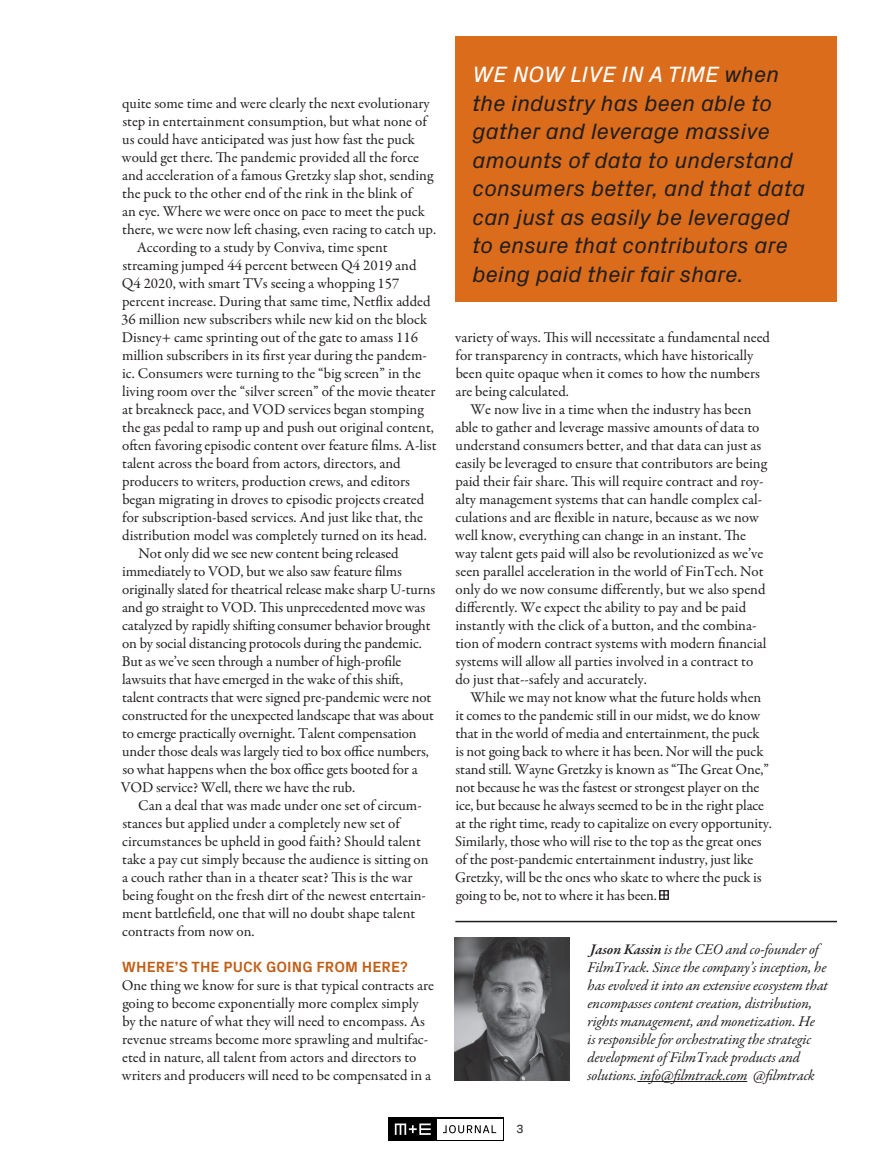
<style>
.page{position:relative;width:891px;height:1161px;background:#fff}
.page>*{position:absolute;margin:0;border:0;box-sizing:border-box;transform-origin:0 0}
.t1{font:italic 22.5px/28.5px "Px Grotesk";color:#231f20}
.t2{font:15px/18px "Garamond Premr Pro";color:#231f20}
.t3{font:italic 15px/18px "Garamond Premr Pro";letter-spacing:-.01em;color:#231f20}
.t4{font:700 15px "Px Grotesk";letter-spacing:.005em;color:#c15e16}
.t5{font:12px "Px Grotesk";color:#231f20}
.s1{color:#fff}
.s2{font-weight:600}
</style>
<div class="page">
<svg style="left:389px;top:1117px;width:115px;height:24px"></svg>
<div style="left:437px;top:1119px;width:65px;height:20px;background:#fff"></div>
<svg style="left:443px;top:1125px;width:53px;height:8px"></svg>
<svg style="left:395px;top:1124px;width:36px;height:11px"></svg>
<div style="left:455px;top:36px;width:381px;height:266px;background:#db6c1b"></div>
<hr style="left:637px;top:1081px;width:110px;height:1px;background:#231f20">
<svg style="left:660px;top:891px;width:9px;height:9px"></svg>
<hr style="left:455px;top:921px;width:382px;height:1px;background:#231f20">
<img style="left:455px;top:937px;width:114px;height:144px">
<p class="t2" style="left:122px;top:95px;width:316px">quite some time and were clearly the next evolutionary step in entertainment consumption, but what none of us could have anticipated was just how fast the puck would get there. The pandemic provided all the force and acceleration of a famous Gretzky slap shot, sending the puck to the other end of the rink in the blink of<br>an eye. Where we were once on pace to meet the puck there, we were now left chasing, even racing to catch up.</p>
<p class="t2" style="left:121px;top:239px;width:317px;text-indent:16px">According to a study by Conviva, time spent streaming jumped 44 percent between Q4 2019 and Q4 2020, with smart TVs seeing a whopping 157 percent increase. During that same time, Netflix added 36 million new subscribers while new kid on the block Disney+ came sprinting out of the gate to amass 116 million subscribers in its first year during the pandem&shy;ic. Consumers were turning to the “big screen” in the living room over the “silver screen” of the movie theater at breakneck pace, and VOD services began stomping the gas pedal to ramp up and push out original content, often favoring episodic content over feature films. A-list talent across the board from actors, directors, and producers to writers, production crews, and editors began migrating in droves to episodic projects created for subscription-based services. And just like that, the distribution model was completely turned on its head.</p>
<p class="t2" style="left:121px;top:545px;width:316px;text-indent:18px">Not only did we see new content being released immediately to VOD, but we also saw feature films originally slated for theatrical release make sharp U-turns and go straight to VOD. This unprecedented move was catalyzed by rapidly shifting consumer behavior brought on by social distancing protocols during the pandemic.<br>But as we’ve seen through a number of high-profile lawsuits that have emerged in the wake of this shift, talent contracts that were signed pre-pandemic were not constructed for the unexpected landscape that was about to emerge practically overnight. Talent compensation under those deals was largely tied to box office numbers, so what happens when the box office gets booted for a VOD service? Well, there we have the rub.</p>
<p class="t2" style="left:122px;top:797px;width:308px;text-indent:16px">Can a deal that was made under one set of circum&shy;stances but applied under a completely new set of circumstances be upheld in good faith? Should talent take a pay cut simply because the audience is sitting on a couch rather than in a theater seat? This is the war being fought on the fresh dirt of the newest entertain&shy;ment battlefield, one that will no doubt shape talent contracts from now on.</p>
<p class="t4" style="left:122px;top:956px;width:288px">WHERE’S THE PUCK GOING FROM HERE?</p>
<p class="t2" style="left:122px;top:977px;width:314px">One thing we know for sure is that typical contracts are going to become exponentially more complex simply by the nature of what they will need to encompass. As revenue streams become more sprawling and multifac&shy;eted in nature, all talent from actors and directors to writers and producers will need to be compensated in a</p>
<p class="t1" style="left:473px;top:58px;width:334px"><span class="s1">WE NOW LIVE IN A TIME</span> when the industry has been able to gather and leverage massive amounts of data to understand consumers better, and that data can just as easily be leveraged to ensure that contributors are being paid their fair share.</p>
<p class="t2" style="left:455px;top:329px;width:316px">variety of ways. This will necessitate a fundamental need for transparency in contracts, which have historically been quite opaque when it comes to how the numbers are being calculated.</p>
<p class="t2" style="left:455px;top:401px;width:313px;text-indent:15px">We now live in a time when the industry has been able to gather and leverage massive amounts of data to understand consumers better, and that data can just as easily be leveraged to ensure that contributors are being paid their fair share. This will require contract and roy&shy;alty management systems that can handle complex cal&shy;culations and are flexible in nature, because as we now well know, everything can change in an instant. The way talent gets paid will also be revolutionized as we’ve seen parallel acceleration in the world of FinTech. Not only do we now consume differently, but we also spend differently. We expect the ability to pay and be paid instantly with the click of a button, and the combina&shy;tion of modern contract systems with modern financial systems will allow all parties involved in a contract to do just that--safely and accurately.</p>
<p class="t2" style="left:455px;top:689px;width:318px;text-indent:15px">While we may not know what the future holds when it comes to the pandemic still in our midst, we do know that in the world of media and entertainment, the puck<br>is not going back to where it has been. Nor will the puck stand still. Wayne Gretzky is known as “The Great One,” not because he was the fastest or strongest player on the ice, but because he always seemed to be in the right place at the right time, ready to capitalize on every opportunity.<br>Similarly, those who will rise to the top as the great ones of the post-pandemic entertainment industry, just like Gretzky, will be the ones who skate to where the puck is going to be, not to where it has been.</p>
<p class="t5" style="left:516px;top:1120px;width:9px">3</p>
<p class="t3" style="left:588px;top:941px;width:242px"><span class="s2">Jason Kassin</span> is the CEO and co-founder of FilmTrack. Since the company’s inception, he has evolved it into an extensive ecosystem that encompasses content creation, distribution, rights management, and monetization. He<br>is responsible for orchestrating the strategic development of FilmTrack products and solutions. info@filmtrack.com @filmtrack</p>
</div>
